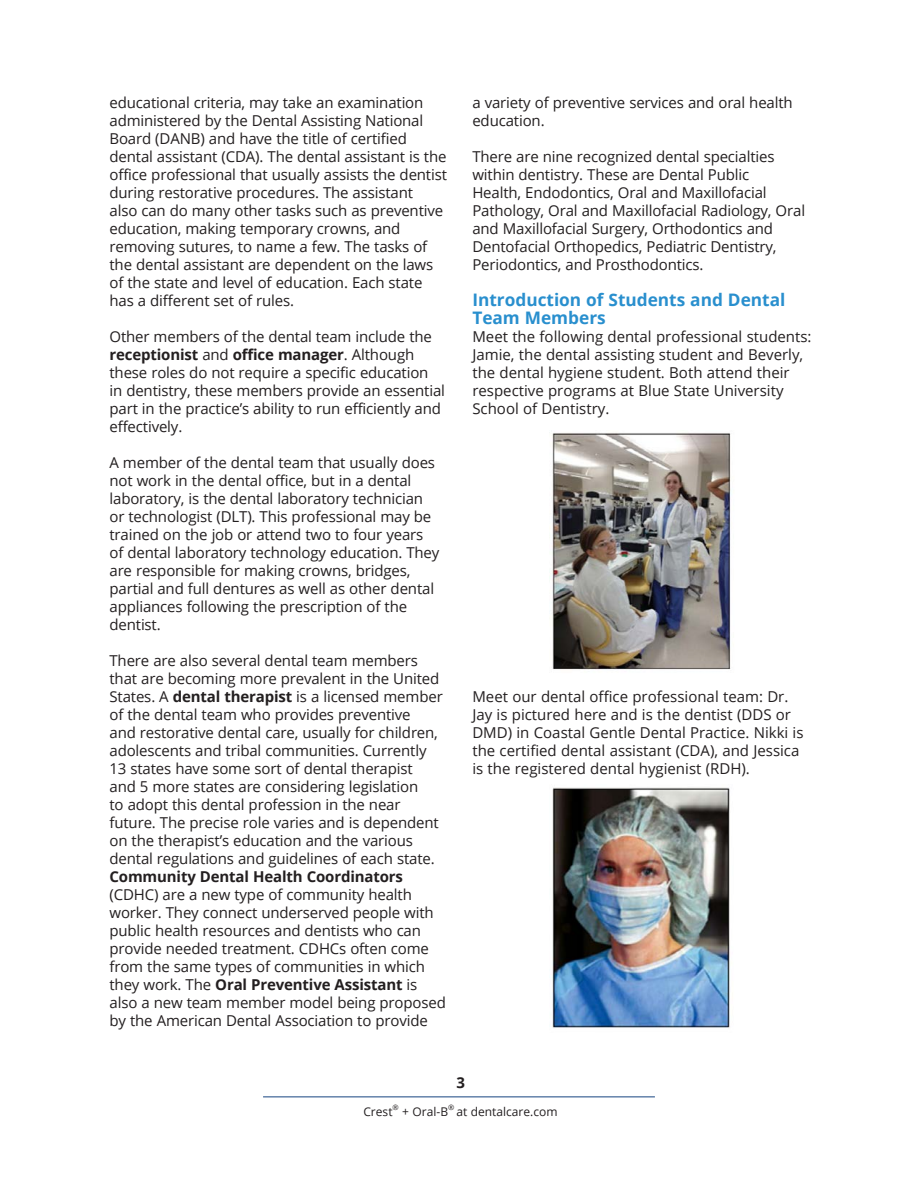
<style>
.page{position:relative;width:918px;height:1188px;background:#fff}
.page>*{position:absolute;margin:0;border:0;box-sizing:border-box;transform-origin:0 0}
.Section_Head{font:700 17.25px/18px "Open Sans";color:#298fce}
.Main_Body{font:15px/18px "Open Sans";letter-spacing:-.01em;color:#231f20}
.t1{font:700 15px "Open Sans";color:#231f20}
.t2{font:12px "Open Sans";color:#231f20}
.t3{font:7.5px "Open Sans";color:#231f20}
.s1{font-weight:700}
</style>
<div class="page">
<hr style="left:263px;top:1096px;width:392px;height:1px;background:#164481">
<img style="left:552px;top:432px;width:179px;height:238px">
<img style="left:552px;top:787px;width:178px;height:241px">
<p class="Main_Body" style="left:110px;top:93px;width:339px">educational criteria, may take an examination administered by the Dental Assisting National Board (DANB) and have the title of certified dental assistant (CDA). The dental assistant is the office professional that usually assists the dentist during restorative procedures. The assistant<br>also can do many other tasks such as preventive education, making temporary crowns, and removing sutures, to name a few. The tasks of the dental assistant are dependent on the laws of the state and level of education. Each state has a different set of rules.</p>
<p class="Main_Body" style="left:110px;top:327px;width:337px">Other members of the dental team include the <span class="s1">receptionist</span> and <span class="s1">office manager</span>. Although these roles do not require a specific education in dentistry, these members provide an essential part in the practice’s ability to run efficiently and effectively.</p>
<p class="Main_Body" style="left:110px;top:453px;width:331px">A member of the dental team that usually does not work in the dental office, but in a dental laboratory, is the dental laboratory technician or technologist (DLT). This professional may be trained on the job or attend two to four years of dental laboratory technology education. They are responsible for making crowns, bridges, partial and full dentures as well as other dental appliances following the prescription of the dentist.</p>
<p class="Main_Body" style="left:110px;top:651px;width:338px">There are also several dental team members that are becoming more prevalent in the United States. A <span class="s1">dental therapist</span> is a licensed member of the dental team who provides preventive<br>and restorative dental care, usually for children, adolescents and tribal communities. Currently 13 states have some sort of dental therapist<br>and 5 more states are considering legislation<br>to adopt this dental profession in the near future. The precise role varies and is dependent on the therapist’s education and the various dental regulations and guidelines of each state.<br><span class="s1">Community Dental Health Coordinators </span>(CDHC) are a new type of community health worker. They connect underserved people with public health resources and dentists who can provide needed treatment. CDHCs often come from the same types of communities in which they work. The <span class="s1">Oral Preventive Assistant</span> is also a new team member model being proposed by the American Dental Association to provide</p>
<p class="Main_Body" style="left:472px;top:93px;width:322px">a variety of preventive services and oral health education.</p>
<p class="Main_Body" style="left:472px;top:147px;width:334px">There are nine recognized dental specialties within dentistry. These are Dental Public<br>Health, Endodontics, Oral and Maxillofacial Pathology, Oral and Maxillofacial Radiology, Oral and Maxillofacial Surgery, Orthodontics and Dentofacial Orthopedics, Pediatric Dentistry, Periodontics, and Prosthodontics.</p>
<p class="Section_Head" style="left:472px;top:290px;width:314px">Introduction of Students and Dental<br>Team Members</p>
<p class="Main_Body" style="left:472px;top:327px;width:341px">Meet the following dental professional students:<br>Jamie, the dental assisting student and Beverly, the dental hygiene student. Both attend their respective programs at Blue State University School of Dentistry.</p>
<p class="Main_Body" style="left:472px;top:687px;width:333px">Meet our dental office professional team: Dr.<br>Jay is pictured here and is the dentist (DDS or DMD) in Coastal Gentle Dental Practice. Nikki is the certified dental assistant (CDA), and Jessica is the registered dental hygienist (RDH).</p>
<p class="t1" style="left:456px;top:1072px;width:10px">3</p>
<p class="t2" style="left:363px;top:1103px;width:31px">Crest</p>
<p class="t3" style="left:393px;top:1102px;width:8px">®</p>
<p class="t2" style="left:402px;top:1103px;width:47px">+ Oral-B</p>
<p class="t3" style="left:448px;top:1102px;width:8px">®</p>
<p class="t2" style="left:457px;top:1103px;width:103px">at dentalcare.com</p>
</div>
